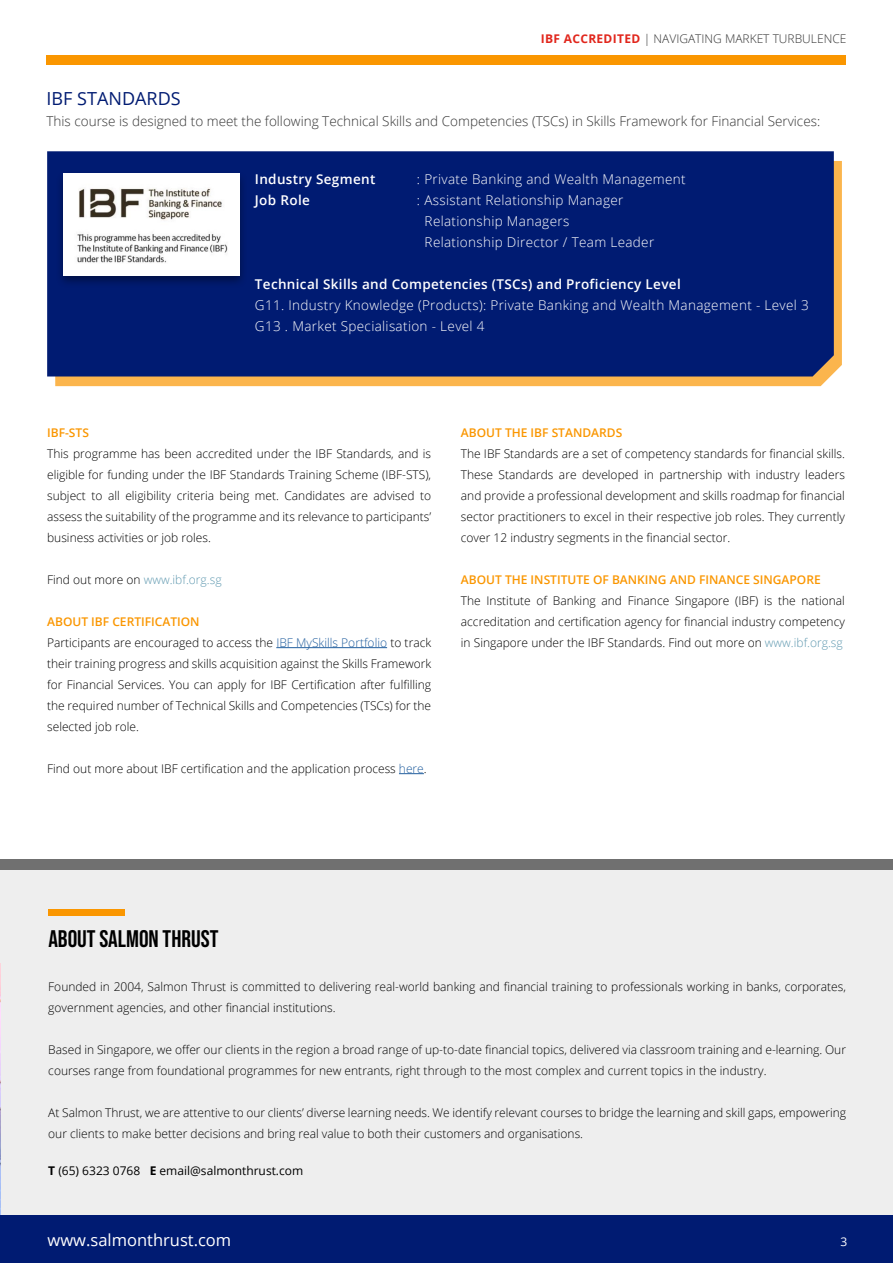
<style>
.page{position:relative;width:893px;height:1263px;background:#fff}
.page>*{position:absolute;margin:0;border:0;box-sizing:border-box;transform-origin:0 0}
.t1{font:24px "Bebas Neue";color:#000}
.t2{font:18px "Open Sans";color:#001b72}
.t3{font:16.5px "Open Sans";color:#fff}
.t4{font:300 13.5px/21px "Open Sans";letter-spacing:.025em;color:#fff}
.t5{font:300 13.5px "Open Sans";color:#333}
.t6{font:600 13.5px "Open Sans";letter-spacing:.025em;color:#fff}
.t7{font:300 12px/21px "Open Sans";color:#000}
.t8{font:600 12px "Open Sans";color:#fa9600}
.t9{font:300 12px "Open Sans";color:#333}
.t10{font:12px "Open Sans";color:#000}
.t11{font:300 12px "Open Sans";color:#6099b0}
.t12{font:12px "Open Sans";color:#fff}
.s1{font-weight:700;color:#e1261c}
.s2{color:#000}
.s3{font-weight:600;color:#fa9600}
.s4{color:#215e9e}
.s5{color:#6099b0}
.s6{font-weight:700}
</style>
<div class="page">
<div style="left:0;top:860px;width:893px;height:359px;background:#707070"></div>
<div style="left:0;top:870px;width:893px;height:389px;background:#eee"></div>
<div style="left:48px;top:909px;width:77px;height:6px;background:#fa9600"></div>
<div style="left:47px;top:56px;width:799px;height:9px;background:#fa9600"></div>
<svg style="left:55px;top:161px;width:787px;height:225px;background:#f0b052"></svg>
<div style="left:47px;top:151px;width:787px;height:225px;background:#001b72"></div>
<hr style="left:276px;top:647px;width:111px;height:1px;background:#215e9e">
<svg style="left:399px;top:773px;width:25px;height:1px"></svg>
<div style="left:0;top:1216px;width:893px;height:47px;background:#001b72"></div>
<div style="left:56px;top:170px;width:191px;height:118px;background:#000;opacity:.4"></div>
<img style="left:64px;top:174px;width:175px;height:101px">
<img style="left:0;top:964px;width:1px;height:252px">
<p class="t9" style="left:541px;top:30px;width:307px"><span class="s1">IBF ACCREDITED</span> | NAVIGATING MARKET TURBULENCE</p>
<h2 class="t2" style="left:47px;top:86px;width:136px">IBF STANDARDS</h2>
<p class="t5" style="left:47px;top:111px;width:775px">This course is designed to meet the following Technical Skills and Competencies (TSCs) in Skills Framework for Financial Services:</p>
<p class="t6" style="left:255px;top:170px;width:122px">Industry Segment</p>
<p class="t4" style="left:417px;top:168px;width:270px">: Private Banking and Wealth Management</p>
<p class="t6" style="left:255px;top:191px;width:56px">Job Role</p>
<p class="t4" style="left:425px;top:189px;width:231px;text-indent:-8px">: Assistant Relationship Manager<br>Relationship Managers<br>Relationship Director / Team Leader</p>
<p class="t6" style="left:255px;top:275px;width:427px">Technical Skills and Competencies (TSCs) and Proficiency Level</p>
<p class="t4" style="left:255px;top:294px;width:555px">G11. Industry Knowledge (Products): Private Banking and Wealth Management - Level 3<br>G13 . Market Specialisation - Level 4</p>
<p class="t8" style="left:47px;top:424px;width:43px">IBF-STS</p>
<p class="t7" style="left:47px;top:443px;width:386px;text-align:justify">This programme has been accredited under the IBF Standards, and is eligible for funding under the IBF Standards Training Scheme (IBF-STS), subject to all eligibility criteria being met. Candidates are advised to assess the suitability of the programme and its relevance to participants’ business activities or job roles.</p>
<p class="t11" style="left:47px;top:571px;width:176px"><span class="s2">Find out more on</span> www.ibf.org.sg</p>
<p class="t7" style="left:47px;top:611px;width:386px"><span class="s3">ABOUT IBF CERTIFICATION<br></span>Participants are encouraged to access the <span class="s4">IBF MySkills Portfolio</span> to track their training progress and skills acquisition against the Skills Framework for Financial Services. You can apply for IBF Certification after fulfilling the required number of Technical Skills and Competencies (TSCs) for the selected job role.</p>
<p class="t7" style="left:47px;top:758px;width:381px">Find out more about IBF certification and the application process <span class="s4">here</span>.</p>
<p class="t8" style="left:461px;top:424px;width:163px">ABOUT THE IBF STANDARDS</p>
<p class="t7" style="left:461px;top:443px;width:386px;text-align:justify">The IBF Standards are a set of competency standards for financial skills.<br>These Standards are developed in partnership with industry leaders and provide a professional development and skills roadmap for financial sector practitioners to excel in their respective job roles. They currently cover 12 industry segments in the financial sector.</p>
<p class="t8" style="left:461px;top:571px;width:361px">ABOUT THE INSTITUTE OF BANKING AND FINANCE SINGAPORE</p>
<p class="t7" style="left:461px;top:590px;width:386px;text-align:justify">The Institute of Banking and Finance Singapore (IBF) is the national accreditation and certification agency for financial industry competency in Singapore under the IBF Standards. Find out more on <span class="s5">www.ibf.org.sg</span></p>
<h1 class="t1" style="left:48px;top:925px;width:172px">ABOUT SALMON THRUST</h1>
<p class="t7" style="left:48px;top:975px;width:799px">Founded in 2004, Salmon Thrust is committed to delivering real-world banking and financial training to professionals working in banks, corporates, government agencies, and other financial institutions.</p>
<p class="t7" style="left:48px;top:1038px;width:799px">Based in Singapore, we offer our clients in the region a broad range of up-to-date financial topics, delivered via classroom training and e-learning. Our courses range from foundational programmes for new entrants, right through to the most complex and current topics in the industry.</p>
<p class="t7" style="left:48px;top:1101px;width:799px">At Salmon Thrust, we are attentive to our clients’ diverse learning needs. We identify relevant courses to bridge the learning and skill gaps, empowering our clients to make better decisions and bring real value to both their customers and organisations.</p>
<p class="t10" style="left:48px;top:1162px;width:256px"><span class="s6">T</span> (65) 6323 0768 <span class="s6">E</span> email@salmonthrust.com</p>
<h3 class="t3" style="left:48px;top:1228px;width:185px">www.salmonthrust.com</h3>
<p class="t12" style="left:841px;top:1233px;width:8px">3</p>
</div>
